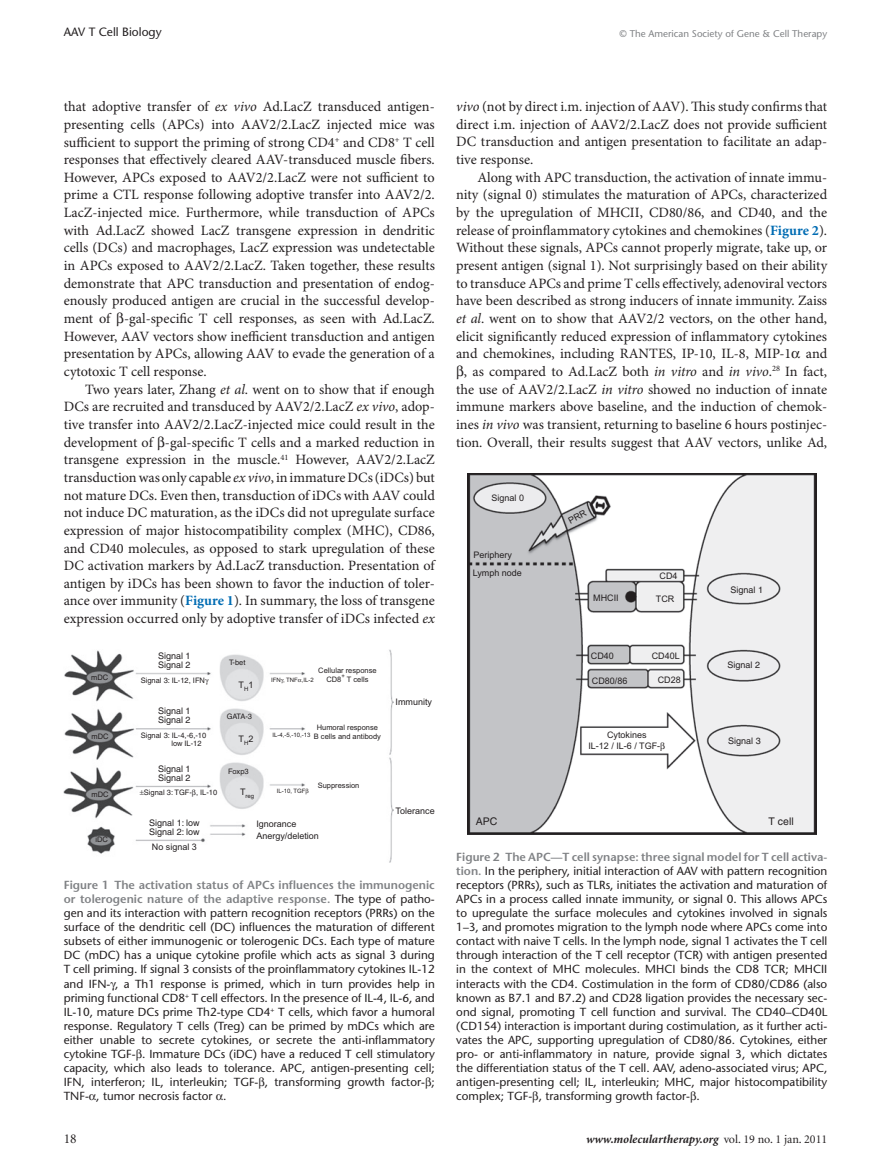
<style>
.page{position:relative;width:891px;height:1175px;background:#fff}
.page>*{position:absolute;margin:0;border:0;box-sizing:border-box;transform-origin:0 0}
.t1{font:14.25px/17.7px "Minion Pro";color:#231f20;text-align:justify}
.t2{font:13.5px "Minion";color:#231f20}
.t3{font:italic 700 12px "Minion";color:#231f20}
.t4{font:12px "Stone Sans";color:#231f20}
.t5{font:11.7px/14.1px "Stone Sans";color:#231f20;text-align:justify}
.t6{font:10.5px "Helvetica";color:#231f20}
.t7{font:9.75px "Stone Sans";color:#808285}
.t8{font:9px/12px "Arial";color:#231f20}
.t9{font:9px/9px "Helvetica";color:#231f20}
.t10{font:7.5px "Helvetica";color:#231f20}
.t11{font:7.5px/9px "Arial";color:#231f20;text-align:center}
.t12{font:6px "Arial";color:#231f20}
.s1{font-style:italic}
.s2{font-weight:700;color:#006cb3}
.s3{font-weight:600;color:#808285}
.s4{font-weight:400;font-style:normal}
</style>
<div class="page">
<img style="left:64px;top:649px;width:329px;height:213px">
<img style="left:467px;top:473px;width:349px;height:361px">
<svg style="left:205px;top:679px;width:4px;height:5px"></svg>
<svg style="left:140px;top:790px;width:4px;height:5px"></svg>
<svg style="left:192px;top:789px;width:4px;height:8px"></svg>
<svg style="left:281px;top:679px;width:3px;height:4px"></svg>
<svg style="left:298px;top:679px;width:4px;height:3px"></svg>
<svg style="left:306px;top:788px;width:3px;height:6px"></svg>
<svg style="left:661px;top:741px;width:4px;height:9px"></svg>
<svg style="left:568px;top:509px;width:19px;height:15px"></svg>
<p class="t4" style="left:64px;top:25px;width:99px">AAV T Cell Biology</p>
<p class="t7" style="left:620px;top:28px;width:209px">© The American Society of Gene &amp; Cell Therapy</p>
<p class="t1" style="left:64px;top:98px;width:373px">that adoptive transfer of <span class="s1">ex vivo</span> Ad.LacZ transduced antigen&shy;presenting cells (APCs) into AAV2/2.LacZ injected mice was sufficient to support the priming of strong CD4<sup>+</sup> and CD8<sup>+</sup> T cell responses that effectively cleared AAV-transduced muscle fibers.<br>However, APCs exposed to AAV2/2.LacZ were not sufficient to prime a CTL response following adoptive transfer into AAV2/2.<br>LacZ-injected mice. Furthermore, while transduction of APCs with Ad.LacZ showed LacZ transgene expression in dendritic cells (DCs) and macrophages, LacZ expression was undetectable in APCs exposed to AAV2/2.LacZ. Taken together, these results demonstrate that APC transduction and presentation of endog&shy;enously produced antigen are crucial in the successful develop&shy;ment of -gal-specific T cell responses, as seen with Ad.LacZ.<br>However, AAV vectors show inefficient transduction and antigen presentation by APCs, allowing AAV to evade the generation of a cytotoxic T cell response.</p>
<p class="t1" style="left:64px;top:381px;width:373px;text-indent:21px">Two years later, Zhang <span class="s1">et al</span>. went on to show that if enough DCs are recruited and transduced by AAV2/2.LacZ <span class="s1">ex vivo</span>, adop&shy;tive transfer into AAV2/2.LacZ-injected mice could result in the development of -gal-specific T cells and a marked reduction in transgene expression in the muscle.<sup>41</sup> However, AAV2/2.LacZ transduction was only capable <span class="s1">ex vivo</span>, in immature DCs (iDCs) but not mature DCs. Even then, transduction of iDCs with AAV could not induce DC maturation, as the iDCs did not upregulate surface expression of major histocompatibility complex (MHC), CD86, and CD40 molecules, as opposed to stark upregulation of these DC activation markers by Ad.LacZ transduction. Presentation of antigen by iDCs has been shown to favor the induction of toler&shy;ance over immunity (<span class="s2">Figure 1</span>). In summary, the loss of transgene expression occurred only by adoptive transfer of iDCs infected <span class="s1">ex</span></p>
<p class="t10" style="left:91px;top:672px;width:19px">mDC</p>
<p class="t10" style="left:92px;top:731px;width:19px">mDC</p>
<p class="t9" style="left:158px;top:651px;width:34px">Signal 1<br>Signal 2</p>
<p class="t9" style="left:158px;top:706px;width:34px">Signal 1<br>Signal 2</p>
<p class="t10" style="left:141px;top:675px;width:66px">Signal 3: IL-12, IFN</p>
<p class="t10" style="left:141px;top:730px;width:67px">Signal 3: IL-4,-6,-10</p>
<p class="t10" style="left:171px;top:739px;width:32px">low IL-12</p>
<p class="t10" style="left:229px;top:658px;width:18px">T-bet</p>
<p class="t8" style="left:239px;top:679px;width:16px">T<sub>H</sub>1</p>
<p class="t10" style="left:227px;top:712px;width:27px">GATA-3</p>
<p class="t8" style="left:239px;top:732px;width:16px">T<sub>H</sub>2</p>
<p class="t11" style="left:326px;top:666px;width:52px;text-align:left;text-indent:-8px">Cellular response<br>CD8</p>
<p class="t12" style="left:341px;top:672px;width:5px">+</p>
<p class="t11" style="left:347px;top:675px;width:23px">T cells</p>
<p class="t12" style="left:271px;top:676px;width:44px">IFN , TNF ,IL-2</p>
<p class="t11" style="left:314px;top:723px;width:69px">Humoral response<br>B cells and antibody</p>
<p class="t12" style="left:272px;top:731px;width:40px">IL-4,-5,-10,-13</p>
<p class="t8" style="left:396px;top:696px;width:38px">Immunity</p>
<p class="t10" style="left:92px;top:790px;width:19px">mDC</p>
<p class="t10" style="left:95px;top:835px;width:14px">iDC</p>
<p class="t9" style="left:158px;top:764px;width:34px">Signal 1<br>Signal 2</p>
<p class="t9" style="left:149px;top:818px;width:52px">Signal 1: low<br>Signal 2: low</p>
<p class="t10" style="left:144px;top:788px;width:75px">Signal 3: TGF- , IL-10</p>
<p class="t8" style="left:152px;top:840px;width:47px">No signal 3</p>
<p class="t10" style="left:228px;top:767px;width:22px">Foxp3</p>
<p class="t12" style="left:240px;top:792px;width:16px"><sup>T</sup>reg</p>
<p class="t12" style="left:277px;top:786px;width:30px">IL-10, TGF</p>
<p class="t11" style="left:318px;top:781px;width:43px">Suppression</p>
<p class="t8" style="left:256px;top:818px;width:64px">Ignorance<br>Anergy/deletion</p>
<p class="t8" style="left:396px;top:805px;width:41px">Tolerance</p>
<p class="t5" style="left:64px;top:878px;width:373px"><span class="s3">Figure 1 The activation status of APCs influences the immunogenic or tolerogenic nature of the adaptive response.</span> The type of patho&shy;gen and its interaction with pattern recognition receptors (PRRs) on the surface of the dendritic cell (DC) influences the maturation of different subsets of either immunogenic or tolerogenic DCs. Each type of mature DC (mDC) has a unique cytokine profile which acts as signal 3 during T cell priming. If signal 3 consists of the proinflammatory cytokines IL-12 and IFN- , a Th1 response is primed, which in turn provides help in priming functional CD8<sup>+</sup> T cell effectors. In the presence of IL-4, IL-6, and IL-10, mature DCs prime Th2-type CD4<sup>+</sup> T cells, which favor a humoral response. Regulatory T cells (Treg) can be primed by mDCs which are either unable to secrete cytokines, or secrete the anti-inflammatory cytokine TGF- . Immature DCs (iDC) have a reduced T cell stimulatory capacity, which also leads to tolerance. APC, antigen-presenting cell; IFN, interferon; IL, interleukin; TGF- , transforming growth factor- ; TNF- , tumor necrosis factor .</p>
<p class="t1" style="left:456px;top:98px;width:373px"><span class="s1">vivo</span> (not by direct i.m. injection of AAV). This study confirms that direct i.m. injection of AAV2/2.LacZ does not provide sufficient DC transduction and antigen presentation to facilitate an adap&shy;tive response.</p>
<p class="t1" style="left:456px;top:169px;width:373px;text-align:right">Along with APC transduction, the activation of innate immu&shy;nity (signal 0) stimulates the maturation of APCs, characterized by the upregulation of MHCII, CD80/86, and CD40, and the release of proinflammatory cytokines and chemokines (<span class="s2">Figure 2</span>).<br>Without these signals, APCs cannot properly migrate, take up, or present antigen (signal 1). Not surprisingly based on their ability to transduce APCs and prime T cells effectively, adenoviral vectors have been described as strong inducers of innate immunity. Zaiss <span class="s1">et al</span>. went on to show that AAV2/2 vectors, on the other hand, elicit significantly reduced expression of inflammatory cytokines and chemokines, including RANTES, IP-10, IL-8, MIP-1 and , as compared to Ad.LacZ both <span class="s1">in vitro</span> and <span class="s1">in vivo</span>.<sup>28</sup> In fact, the use of AAV2/2.LacZ <span class="s1">in vitro</span> showed no induction of innate immune markers above baseline, and the induction of chemok&shy;ines <span class="s1">in vivo</span> was transient, returning to baseline 6 hours postinjec&shy;tion. Overall, their results suggest that AAV vectors, unlike Ad,</p>
<p class="t8" style="left:492px;top:492px;width:34px">Signal 0</p>
<p class="t8" style="left:473px;top:546px;width:51px;line-height:18px">Periphery<br>Lymph node</p>
<p class="t8" style="left:660px;top:570px;width:20px">CD4</p>
<p class="t8" style="left:593px;top:592px;width:27px">MHCII</p>
<p class="t8" style="left:656px;top:593px;width:20px">TCR</p>
<p class="t8" style="left:591px;top:649px;width:25px">CD40</p>
<p class="t8" style="left:652px;top:650px;width:30px">CD40L</p>
<p class="t8" style="left:658px;top:674px;width:25px">CD28</p>
<p class="t8" style="left:592px;top:675px;width:37px">CD80/86</p>
<p class="t8" style="left:588px;top:729px;width:73px;line-height:10.8px;text-align:center">Cytokines<br>IL-12 / IL-6 / TGF-</p>
<p class="t9" style="left:731px;top:585px;width:34px">Signal 1</p>
<p class="t9" style="left:728px;top:660px;width:34px">Signal 2</p>
<p class="t9" style="left:728px;top:736px;width:34px">Signal 3</p>
<p class="t6" style="left:476px;top:815px;width:23px">APC</p>
<p class="t6" style="left:769px;top:815px;width:27px">T cell</p>
<p class="t5" style="left:456px;top:850px;width:373px"><span class="s3">Figure 2 The APC—T cell synapse: three signal model for T cell activa&shy;tion.</span> In the periphery, initial interaction of AAV with pattern recognition receptors (PRRs), such as TLRs, initiates the activation and maturation of APCs in a process called innate immunity, or signal 0. This allows APCs to upregulate the surface molecules and cytokines involved in signals 1–3, and promotes migration to the lymph node where APCs come into contact with naive T cells. In the lymph node, signal 1 activates the T cell through interaction of the T cell receptor (TCR) with antigen presented in the context of MHC molecules. MHCI binds the CD8 TCR; MHCII interacts with the CD4. Costimulation in the form of CD80/CD86 (also known as B7.1 and B7.2) and CD28 ligation provides the necessary sec&shy;ond signal, promoting T cell function and survival. The CD40–CD40L (CD154) interaction is important during costimulation, as it further acti&shy;vates the APC, supporting upregulation of CD80/86. Cytokines, either pro- or anti-inflammatory in nature, provide signal 3, which dictates the differentiation status of the T cell. AAV, adeno-associated virus; APC, antigen-presenting cell; IL, interleukin; MHC, major histocompatibility complex; TGF- , transforming growth factor- .</p>
<p class="t2" style="left:64px;top:1132px;width:14px">18</p>
<p class="t3" style="left:586px;top:1133px;width:243px">www.moleculartherapy.org <span class="s4">vol. 19 no. 1 jan. 2011</span></p>
</div>
